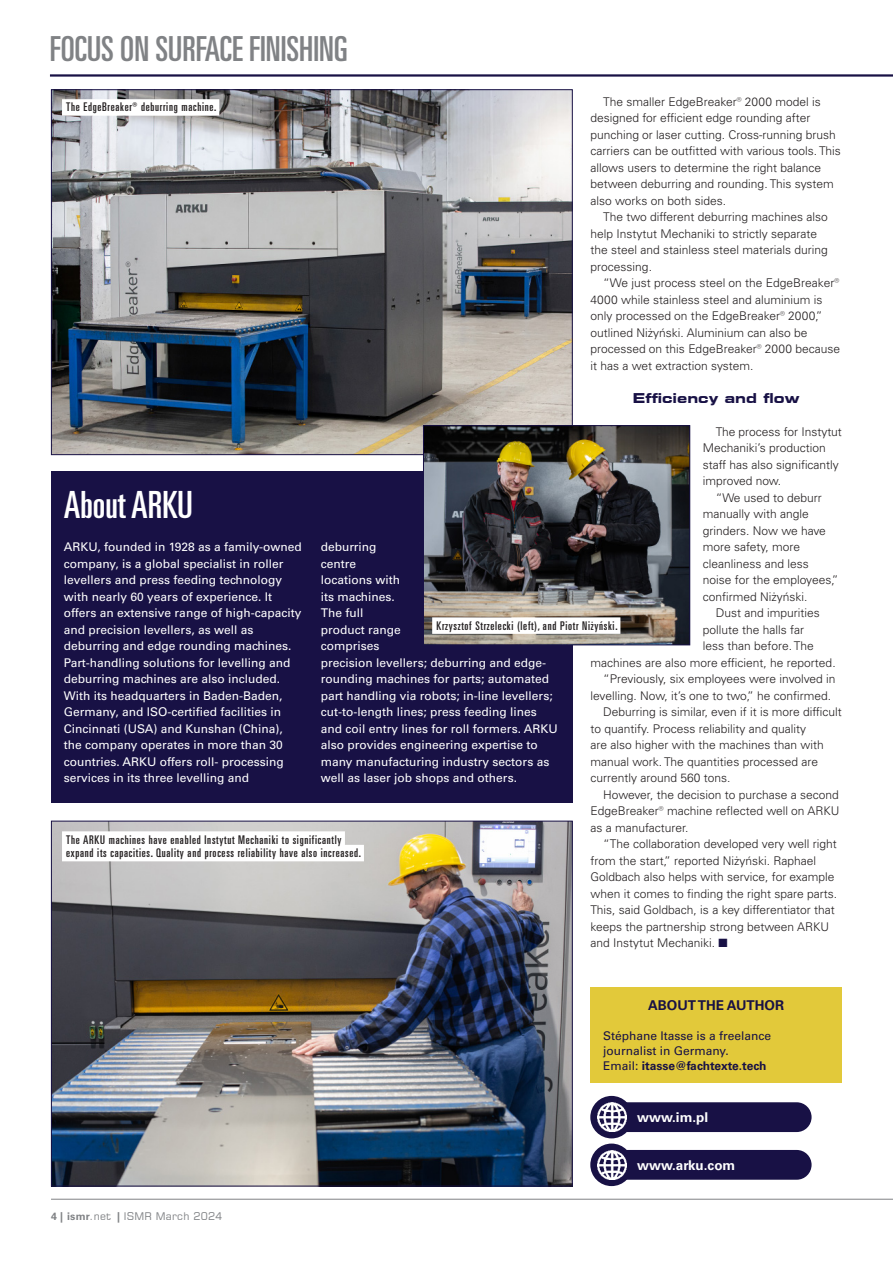
<style>
.page{position:relative;width:893px;height:1263px;background:#fff}
.page>*{position:absolute;margin:0;border:0;box-sizing:border-box;transform-origin:0 0}
.Boxout_header{font:37.5px "Univers LT Pro Ult Cond";color:#fff}
.t1{font:34.5px "Univers LT Pro Ult Cond";color:#808285}
.Button_Text{font:700 13.5px "Univers LT Pro 65";color:#fff}
.Crosshead{font:700 expanded 13.5px "Square 721 BT";color:#181145}
.Boxout_header-2{font:700 13.5px "Univers LT Pro 65";color:#181145}
.Body_copy{font:300 12px/16.5px "Univers LT Pro 45";color:#231f20}
.Boxout_Body_NO_Indent{font:12px/16.5px "Univers LT Pro 55 Roman";color:#fff}
.Captions{font:12px "Univers LT Pro Ult Cond";letter-spacing:.06em;color:#231f20}
.Boxout_Body_NO_Indent-2{font:12px/15px "Univers LT Pro 55 Roman";color:#181145}
.t2{font:10.5px "Square 721 BT";letter-spacing:.02em;color:#808285}
.s1{color:#181145}
.s2{font-family:"Univers LT Pro 65";font-weight:700}
</style>
<div class="page">
<hr style="left:51px;top:1199px;width:842px;height:1px;background:#808285">
<hr style="left:50px;top:74px;width:843px;height:3px;background:#181145">
<div style="left:51px;top:471px;width:522px;height:332px;background:#181145"></div>
<div style="left:590px;top:987px;width:252px;height:95px;background:#e2c93a"></div>
<div style="left:627px;top:1102px;width:185px;height:30px;background:#181145"></div>
<div style="left:590px;top:1096px;width:43px;height:42px;background:#181145;border-radius:50%"></div>
<img style="left:597px;top:1102px;width:29px;height:30px">
<div style="left:627px;top:1150px;width:185px;height:30px;background:#181145"></div>
<div style="left:590px;top:1143px;width:43px;height:43px;background:#181145;border-radius:50%"></div>
<img style="left:597px;top:1150px;width:29px;height:29px">
<img style="left:53px;top:823px;width:518px;height:361px">
<div style="left:62px;top:831px;width:283px;height:17px;background:#fff"></div>
<div style="left:62px;top:845px;width:302px;height:16px;background:#fff"></div>
<img style="left:53px;top:91px;width:518px;height:362px">
<div style="left:62px;top:99px;width:157px;height:17px;background:#fff"></div>
<img style="left:425px;top:427px;width:263px;height:216px">
<div style="left:423px;top:425px;width:267px;height:220px;border:1px solid #181145"></div>
<div style="left:432px;top:617px;width:188px;height:17px;background:#fff"></div>
<h2 class="t1" style="left:50px;top:25px;width:299px">FOCUS ON SURFACE FINISHING</h2>
<p class="Body_copy" style="left:590px;top:93px;width:252px;text-indent:13px">The smaller EdgeBreaker® 2000 model is designed for efficient edge rounding after punching or laser cutting. Cross-running brush carriers can be outfitted with various tools. This allows users to determine the right balance between deburring and rounding. This system also works on both sides.</p>
<p class="Body_copy" style="left:590px;top:208px;width:239px;text-indent:13px">The two different deburring machines also help Instytut Mechaniki to strictly separate the steel and stainless steel materials during processing.</p>
<p class="Body_copy" style="left:590px;top:274px;width:251px;text-indent:13px">“We just process steel on the EdgeBreaker® 4000 while stainless steel and aluminium is only processed on the EdgeBreaker® 2000,” outlined Niżyński. Aluminium can also be processed on this EdgeBreaker® 2000 because it has a wet extraction system.</p>
<p class="Crosshead" style="left:633px;top:390px;width:168px">Efficiency and flow</p>
<p class="Body_copy" style="left:703px;top:423px;width:141px;text-indent:13px">The process for Instytut<br>Mechaniki’s production staff has also significantly improved now.</p>
<p class="Body_copy" style="left:703px;top:489px;width:137px;text-indent:13px">“We used to deburr manually with angle grinders. Now we have more safety, more cleanliness and less noise for the employees,” confirmed Niżyński.</p>
<p class="Body_copy" style="left:716px;top:604px;width:106px">Dust and impurities</p>
<p class="Body_copy" style="left:703px;top:621px;width:103px">pollute the halls far</p>
<p class="Body_copy" style="left:703px;top:637px;width:112px">less than before. The</p>
<p class="Body_copy" style="left:590px;top:654px;width:247px">machines are also more efficient, he reported.</p>
<p class="Body_copy" style="left:590px;top:670px;width:247px;text-indent:13px">“Previously, six employees were involved in levelling. Now, it’s one to two,” he confirmed.</p>
<p class="Body_copy" style="left:590px;top:703px;width:253px;text-indent:13px">Deburring is similar, even if it is more difficult to quantify. Process reliability and quality<br>are also higher with the machines than with manual work. The quantities processed are currently around 560 tons.</p>
<p class="Body_copy" style="left:590px;top:786px;width:251px;text-align:justify;text-indent:13px">However, the decision to purchase a second EdgeBreaker® machine reflected well on ARKU as a manufacturer.</p>
<p class="Body_copy" style="left:590px;top:835px;width:248px;text-indent:13px">“The collaboration developed very well right from the start,” reported Niżyński. Raphael Goldbach also helps with service, for example when it comes to finding the right spare parts.<br>This, said Goldbach, is a key differentiator that keeps the partnership strong between ARKU and Instytut Mechaniki. <span class="s1">■</span></p>
<p class="Captions" style="left:66px;top:99px;width:152px">The EdgeBreaker® deburring machine.</p>
<p class="Boxout_header" style="left:64px;top:479px;width:131px">About ARKU</p>
<p class="Boxout_Body_NO_Indent" style="left:64px;top:538px;width:240px">ARKU, founded in 1928 as a family-owned company, is a global specialist in roller levellers and press feeding technology with nearly 60 years of experience. It offers an extensive range of high-capacity and precision levellers, as well as deburring and edge rounding machines.<br>Part-handling solutions for levelling and deburring machines are also included.</p>
<p class="Boxout_Body_NO_Indent" style="left:64px;top:687px;width:222px">With its headquarters in Baden-Baden, Germany, and ISO-certified facilities in Cincinnati (USA) and Kunshan (China), the company operates in more than 30 countries. ARKU offers roll- processing services in its three levelling and</p>
<p class="Boxout_Body_NO_Indent" style="left:321px;top:538px;width:81px">deburring centre locations with its machines.</p>
<p class="Boxout_Body_NO_Indent" style="left:321px;top:604px;width:239px">The full<br>product range<br>comprises<br>precision levellers; deburring and edge&shy;rounding machines for parts; automated part handling via robots; in-line levellers; cut-to-length lines; press feeding lines and coil entry lines for roll formers. ARKU also provides engineering expertise to many manufacturing industry sectors as well as laser job shops and others.</p>
<p class="Captions" style="left:436px;top:617px;width:183px">Krzysztof Strzelecki (left), and Piotr Niżyński.</p>
<p class="Captions" style="left:66px;top:831px;width:277px">The ARKU machines have enabled Instytut Mechaniki to significantly</p>
<p class="Captions" style="left:66px;top:844px;width:296px">expand its capacities. Quality and process reliability have also increased.</p>
<p class="Boxout_header-2" style="left:648px;top:995px;width:137px">ABOUT THE AUTHOR</p>
<p class="Boxout_Body_NO_Indent-2" style="left:603px;top:1027px;width:170px">Stéphane Itasse is a freelance journalist in Germany.<br>Email: <span class="s2">itasse@fachtexte.tech</span></p>
<p class="t2" style="left:51px;top:1209px;width:173px"><span class="s2">4 | ismr</span>.net <span class="s2">|</span> ISMR March 2024</p>
<p class="Button_Text" style="left:637px;top:1108px;width:72px">www.im.pl</p>
<p class="Button_Text" style="left:637px;top:1155px;width:100px">www.arku.com</p>
</div>
